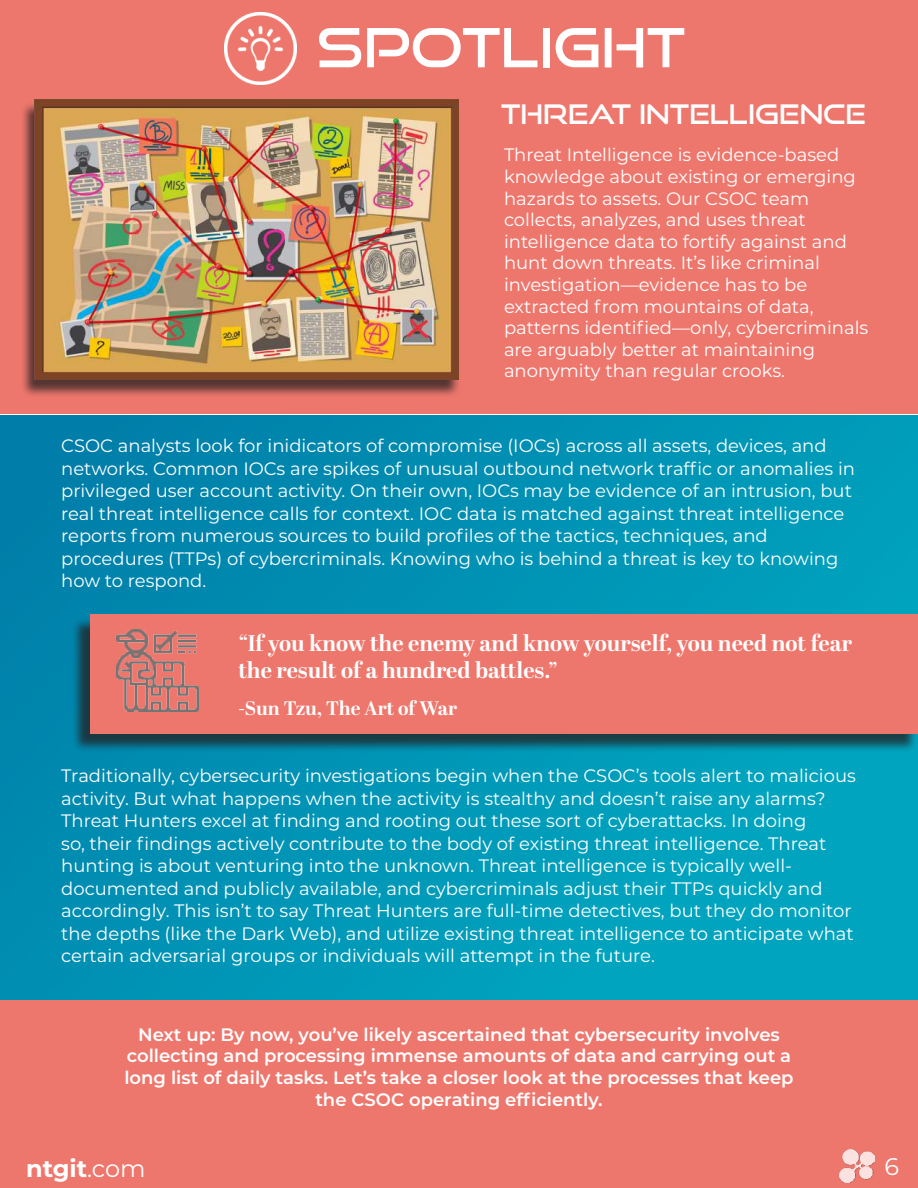
<style>
.page{position:relative;width:918px;height:1188px;background:#fff}
.page>*{position:absolute;margin:0;border:0;box-sizing:border-box;transform-origin:0 0}
.t1{font:54px "Good Times Rg";color:#fff}
.t2{font:27px "Good Times Rg";color:#fff}
.t3{font:700 24px "Montserrat";color:#fff}
.t4{font:24px "Montserrat";color:#fff}
.t5{font:700 22.5px/27px "Abril Display";color:#fff}
.t6{font:700 19.5px "Abril Display";color:#fff}
.t7{font:18px/22.5px "Montserrat";color:#fff}
.t8{font:600 18px/21.6px "Montserrat";color:#fff;text-align:center}
.s1{font-weight:400}
</style>
<div class="page">
<div style="left:0;top:1146px;width:918px;height:42px;background:#ee776d"></div>
<img style="left:840px;top:1150px;width:35px;height:33px">
<div style="left:0;top:0;width:918px;height:414px;background:#ee776d"></div>
<img style="left:225px;top:12px;width:72px;height:72px">
<img style="left:0;top:415px;width:918px;height:586px">
<div style="left:0;top:1001px;width:918px;height:145px;background:#ee776d"></div>
<div style="left:20px;top:101px;width:441px;height:298px;background:#221f1f;opacity:.75"></div>
<img style="left:34px;top:99px;width:425px;height:281px">
<div style="left:71px;top:617px;width:847px;height:136px;background:#221f1f;opacity:.75"></div>
<div style="left:90px;top:615px;width:828px;height:119px;background:#ee776d"></div>
<img style="left:116px;top:629px;width:83px;height:83px">
<h1 class="t1" style="left:316px;top:23px;width:371px">SPOTLIGHT</h1>
<h2 class="t2" style="left:501px;top:102px;width:367px">THREAT INTELLIGENCE</h2>
<p class="t7" style="left:504px;top:145px;width:366px;line-height:21.6px">Threat Intelligence is evidence-based knowledge about existing or emerging hazards to assets. Our CSOC team collects, analyzes, and uses threat intelligence data to fortify against and hunt down threats. It’s like criminal investigation—evidence has to be extracted from mountains of data, patterns identified—only, cybercriminals are arguably better at maintaining anonymity than regular crooks.</p>
<p class="t7" style="left:61px;top:435px;width:795px">CSOC analysts look for inidicators of compromise (IOCs) across all assets, devices, and networks. Common IOCs are spikes of unusual outbound network traffic or anomalies in privileged user account activity. On their own, IOCs may be evidence of an intrusion, but real threat intelligence calls for context. IOC data is matched against threat intelligence reports from numerous sources to build profiles of the tactics, techniques, and procedures (TTPs) of cybercriminals. Knowing who is behind a threat is key to knowing how to respond.</p>
<p class="t5" style="left:238px;top:632px;width:615px">“If you know the enemy and know yourself, you need not fear the result of a hundred battles.”</p>
<p class="t6" style="left:238px;top:700px;width:220px">-Sun Tzu, The Art of War</p>
<p class="t7" style="left:61px;top:765px;width:796px">Traditionally, cybersecurity investigations begin when the CSOC’s tools alert to malicious activity. But what happens when the activity is stealthy and doesn’t raise any alarms?<br>Threat Hunters excel at finding and rooting out these sort of cyberattacks. In doing<br>so, their findings actively contribute to the body of existing threat intelligence. Threat hunting is about venturing into the unknown. Threat intelligence is typically well&shy;documented and publicly available, and cybercriminals adjust their TTPs quickly and accordingly. This isn’t to say Threat Hunters are full-time detectives, but they do monitor the depths (like the Dark Web), and utilize existing threat intelligence to anticipate what certain adversarial groups or individuals will attempt in the future.</p>
<p class="t8" style="left:124px;top:1024px;width:671px">Next up: By now, you’ve likely ascertained that cybersecurity involves collecting and processing immense amounts of data and carrying out a long list of daily tasks. Let’s take a closer look at the processes that keep the CSOC operating efficiently.</p>
<h3 class="t3" style="left:26px;top:1158px;width:121px">ntgit<span class="s1">.com</span></h3>
<h3 class="t4" style="left:884px;top:1154px;width:16px">6</h3>
</div>
